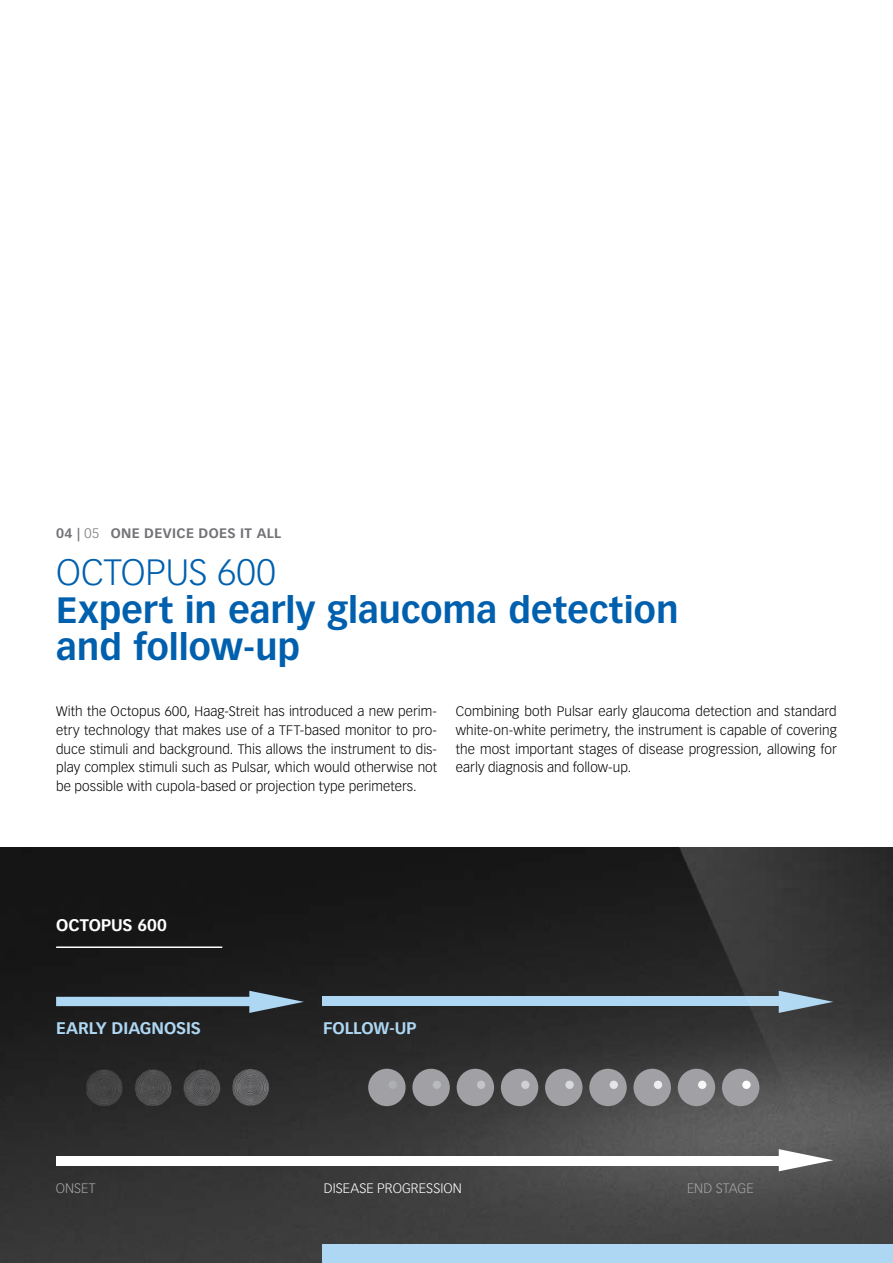
<style>
.page{position:relative;width:893px;height:1263px;background:#fff}
.page>*{position:absolute;margin:0;border:0;box-sizing:border-box;transform-origin:0 0}
.t1{font:700 36px/37.3px "Vectora LH";color:#0060ae}
.t2{font:300 36px "Vectora LH";color:#0060ae}
.t3{font:700 16.5px "Vectora LH";letter-spacing:-.005em;color:#aed7f3}
.t4{font:700 16.5px "Vectora LH";color:#fff}
.t5{font:300 13.5px/18.8px "Vectora LH";letter-spacing:.005em;color:#000;text-align:justify}
.t6{font:700 13.5px "Vectora LH";letter-spacing:.03em;color:#747378}
.t7{font:300 13.5px "Vectora LH";color:#fff}
.t8{font:300 13.5px "Vectora LH";letter-spacing:.005em;color:#a3a3a7}
.s1{font-weight:300}
</style>
<div class="page">
<img style="left:0;top:847px;width:893px;height:416px">
<div style="left:368px;top:1069px;width:38px;height:37px;background:#a1a1a5;border-radius:50%"></div>
<div style="left:388px;top:1080px;width:9px;height:9px;background:#aeafb2;border-radius:50%"></div>
<div style="left:412px;top:1069px;width:38px;height:37px;background:#a1a1a5;border-radius:50%"></div>
<div style="left:433px;top:1080px;width:8px;height:9px;background:#b9babd;border-radius:50%"></div>
<div style="left:457px;top:1069px;width:37px;height:37px;background:#a1a1a5;border-radius:50%"></div>
<div style="left:477px;top:1080px;width:8px;height:9px;background:#c3c5c7;border-radius:50%"></div>
<div style="left:501px;top:1069px;width:37px;height:37px;background:#a1a1a5;border-radius:50%"></div>
<div style="left:323px;top:997px;width:457px;height:9px;background:#aed7f3"></div>
<div style="left:56px;top:997px;width:197px;height:9px;background:#aed7f3"></div>
<svg style="left:249px;top:991px;width:55px;height:22px"></svg>
<div style="left:323px;top:1244px;width:570px;height:19px;background:#aed7f3"></div>
<hr style="left:56px;top:946px;width:166px;height:2px;background:#fff">
<div style="left:56px;top:1156px;width:726px;height:9px;background:#fff"></div>
<img style="left:517px;top:847px;width:376px;height:326px">
<img style="left:74px;top:1053px;width:203px;height:65px">
<p class="t6" style="left:56px;top:525px;width:219px">04 | <span class="s1">05</span> ONE DEVICE DOES IT ALL</p>
<h1 class="t2" style="left:56px;top:551px;width:221px">OCTOPUS 600</h1>
<h1 class="t1" style="left:56px;top:591px;width:624px">Expert in early glaucoma detection and follow-up</h1>
<p class="t5" style="left:56px;top:702px;width:382px">With the Octopus 600, Haag-Streit has introduced a new perim&shy;etry technology that makes use of a TFT-based monitor to pro&shy;duce stimuli and background. This allows the instrument to dis&shy;play complex stimuli such as Pulsar, which would otherwise not be possible with cupola-based or projection type perimeters.</p>
<p class="t5" style="left:456px;top:702px;width:382px">Combining both Pulsar early glaucoma detection and standard white-on-white perimetry, the instrument is capable of covering the most important stages of disease progression, allowing for early diagnosis and follow-up.</p>
<p class="t4" style="left:56px;top:915px;width:112px">Octopus 600</p>
<p class="t3" style="left:56px;top:1018px;width:146px">Early diagnosis</p>
<p class="t3" style="left:323px;top:1018px;width:95px">Follow-up</p>
<p class="t8" style="left:56px;top:1181px;width:41px">ONSET</p>
<p class="t7" style="left:324px;top:1181px;width:17px">Disease</p>
<p class="t7" style="left:377px;top:1181px;width:57px">prog ression</p>
<p class="t8" style="left:687px;top:1181px;width:68px">END STAGE</p>
</div>
